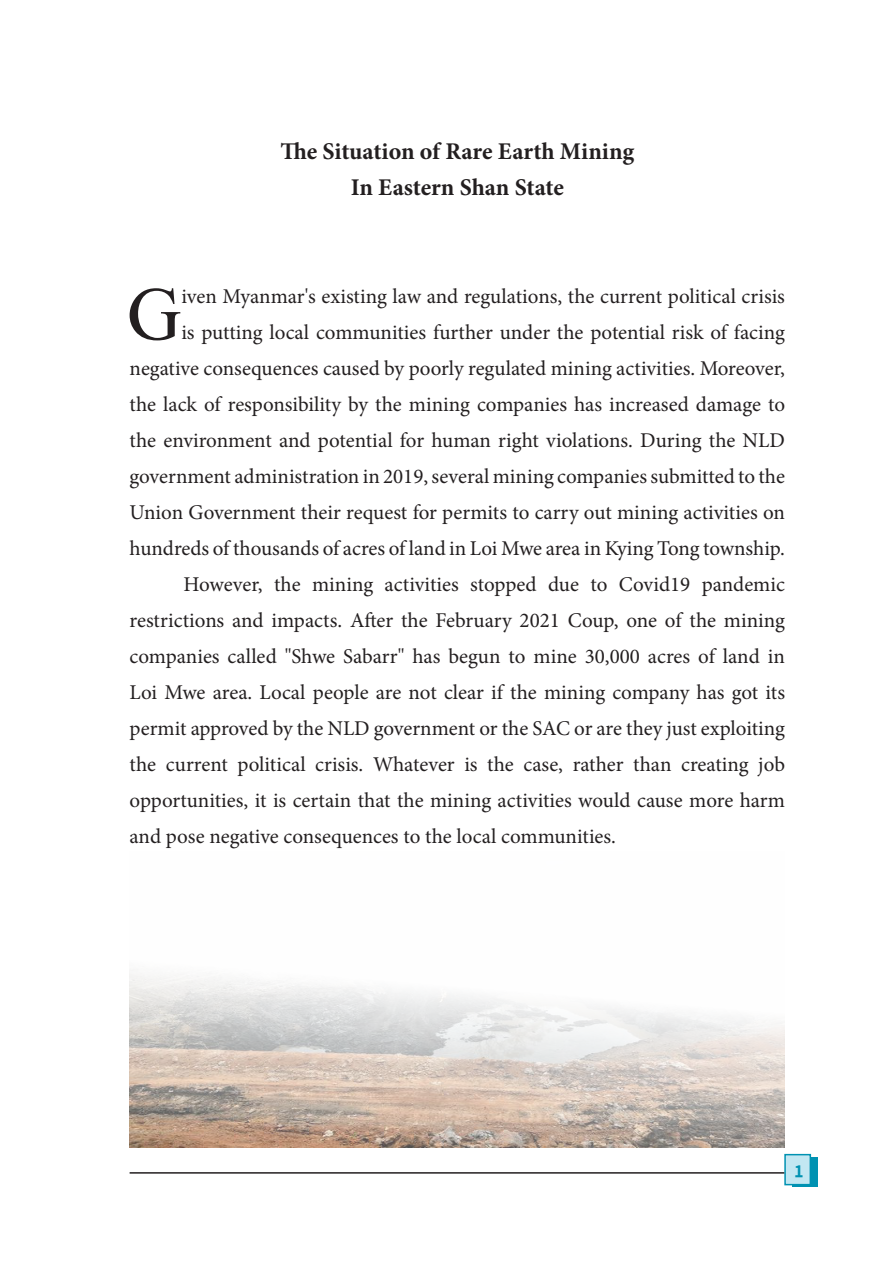
<style>
.page{position:relative;width:893px;height:1263px;background:#fff}
.page>*{position:absolute;margin:0;border:0;box-sizing:border-box;transform-origin:0 0}
.P1{font:75.3px "Times New Roman";color:#231f20}
.t1{font:700 24px "Minion Pro";letter-spacing:-.005em;color:#231f20}
.P1-2{font:21px/36px "Minion Pro";color:#231f20;text-align:right}
.t2{font:700 18px "Pyidaungsu";color:#0092b2}
</style>
<div class="page">
<div style="left:792px;top:1157px;width:25px;height:30px;background:#0092b2"></div>
<div style="left:784px;top:1154px;width:27px;height:31px;background:#c2e7f2;border:2px solid #0092b2"></div>
<hr style="left:130px;top:1172px;width:654px;height:1px;background:#231f20">
<img style="left:130px;top:974px;width:654px;height:173px">
<h1 class="t1" style="left:280px;top:135px;width:355px">The Situation of Rare Earth Mining</h1>
<h1 class="t1" style="left:351px;top:171px;width:215px">In Eastern Shan State</h1>
<p class="P1" style="left:127px;top:261px;width:56px">G</p>
<p class="P1-2" style="left:130px;top:279px;width:657px">iven Myanmar's existing law and regulations, the current political crisis<br>is putting local communities further under the potential risk of facing negative consequences caused by poorly regulated mining activities. Moreover, the lack of responsibility by the mining companies has increased damage to the environment and potential for human right violations. During the NLD government administration in 2019, several mining companies submitted to the Union Government their request for permits to carry out mining activities on hundreds of thousands of acres of land in Loi Mwe area in Kying Tong township.</p>
<p class="P1-2" style="left:130px;top:567px;width:657px;text-align:justify;text-indent:54px">However, the mining activities stopped due to Covid19 pandemic restrictions and impacts. After the February 2021 Coup, one of the mining companies called "Shwe Sabarr" has begun to mine 30,000 acres of land in Loi Mwe area. Local people are not clear if the mining company has got its permit approved by the NLD government or the SAC or are they just exploiting the current political crisis. Whatever is the case, rather than creating job opportunities, it is certain that the mining activities would cause more harm and pose negative consequences to the local communities.</p>
<p class="t2" style="left:795px;top:1160px;width:10px">1</p>
</div>
